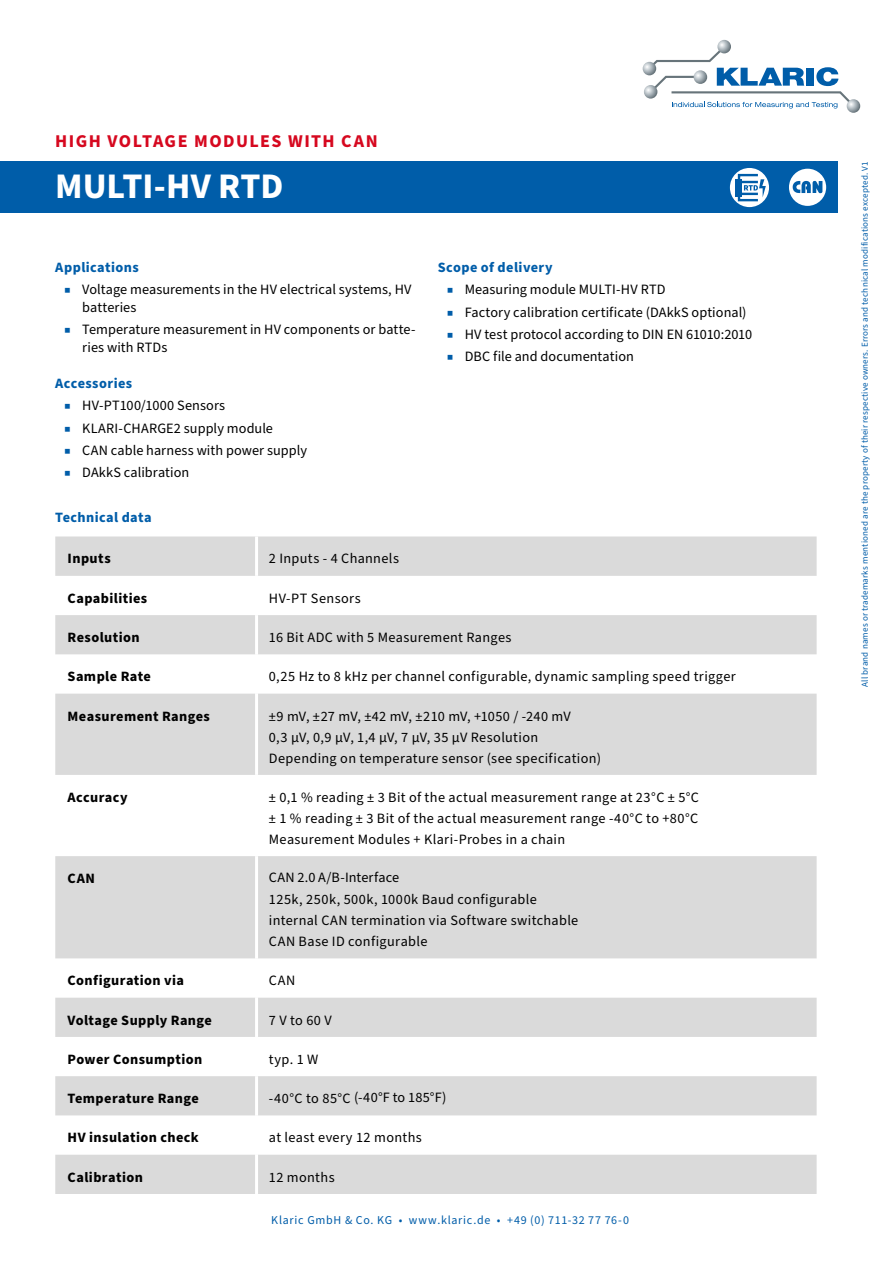
<style>
.page{position:relative;width:893px;height:1263px;background:#fff}
.page>*{position:absolute;margin:0;border:0;box-sizing:border-box;transform-origin:0 0}
.t1{font:700 36px "Source Sans Pro";letter-spacing:-.005em;color:#fff}
.t2{font:700 18px "Source Sans Pro";letter-spacing:.08em;color:#d6081f}
.t3{font:14.25px/21px "Source Sans Pro";letter-spacing:.02em;color:#000}
.t4{font:700 14.25px "Source Sans Pro";letter-spacing:.03em;color:#000}
.t5{font:700 14.25px "Source Sans Pro";letter-spacing:.03em;color:#005da9}
.t6{font:14.25px "Source Sans Pro";color:#000}
.t7{font:12px "Source Sans Pro";letter-spacing:.06em;color:#005da9}
.t8{font:9px "Source Sans Pro";letter-spacing:.02em;color:#005da9}
.s1{font-size:11.25px;color:#005da9}
</style>
<div class="page">
<svg style="left:717px;top:40px;width:14px;height:13px"></svg>
<svg style="left:847px;top:99px;width:13px;height:14px"></svg>
<svg style="left:643px;top:44px;width:214px;height:65px"></svg>
<div style="left:0;top:162px;width:838px;height:51px;background:#005da9"></div>
<svg style="left:55px;top:536px;width:762px;height:658px;fill:#dadada"></svg>
<hr style="left:255px;top:536px;width:3px;height:40px;background:#fff">
<hr style="left:255px;top:576px;width:3px;height:39px;background:#fff">
<hr style="left:255px;top:615px;width:3px;height:39px;background:#fff">
<hr style="left:255px;top:654px;width:3px;height:40px;background:#fff">
<hr style="left:255px;top:694px;width:3px;height:81px;background:#fff">
<hr style="left:255px;top:775px;width:3px;height:81px;background:#fff">
<hr style="left:255px;top:856px;width:3px;height:102px;background:#fff">
<hr style="left:255px;top:958px;width:3px;height:40px;background:#fff">
<hr style="left:255px;top:998px;width:3px;height:39px;background:#fff">
<hr style="left:255px;top:1037px;width:3px;height:39px;background:#fff">
<hr style="left:255px;top:1076px;width:3px;height:39px;background:#fff">
<hr style="left:255px;top:1115px;width:3px;height:40px;background:#fff">
<hr style="left:255px;top:1155px;width:3px;height:39px;background:#fff">
<svg style="left:789px;top:168px;width:38px;height:38px"></svg>
<svg style="left:728px;top:166px;width:43px;height:43px"></svg>
<div style="left:726px;top:164px;width:47px;height:47px;border:4px solid #005da9;border-radius:50%"></div>
<div style="left:735px;top:179px;width:7px;height:17px;background:#005da9"></div>
<svg style="left:736px;top:173px;width:30px;height:30px"></svg>
<p class="t2" style="left:55px;top:128px;width:324px">HIGH VOLTAGE MODULES WITH CAN</p>
<h1 class="t1" style="left:55px;top:162px;width:229px">MULTI-HV RTD</h1>
<p class="t5" style="left:55px;top:257px;width:85px">Applications</p>
<p class="t3" style="left:82px;top:281px;width:331px;line-height:18px;text-indent:-18px"><span class="s1">■</span> Voltage measurements in the HV electrical systems, HV batteries</p>
<p class="t3" style="left:82px;top:321px;width:335px;line-height:18px;text-indent:-18px"><span class="s1">■</span> Temperature measurement in HV components or batte&shy;ries with RTDs</p>
<p class="t5" style="left:55px;top:374px;width:78px">Accessories</p>
<p class="t3" style="left:64px;top:395px;width:162px"><span class="s1">■</span> HV-PT100/1000 Sensors</p>
<p class="t3" style="left:64px;top:418px;width:210px"><span class="s1">■</span> KLARI-CHARGE2 supply module</p>
<p class="t3" style="left:64px;top:440px;width:244px"><span class="s1">■</span> CAN cable harness with power supply</p>
<p class="t3" style="left:64px;top:462px;width:127px"><span class="s1">■</span> DAkkS calibration</p>
<p class="t5" style="left:438px;top:258px;width:116px">Scope of delivery</p>
<p class="t3" style="left:447px;top:280px;width:220px"><span class="s1">■</span> Measuring module MULTI-HV RTD</p>
<p class="t3" style="left:447px;top:302px;width:301px"><span class="s1">■</span> Factory calibration certificate (DAkkS optional)</p>
<p class="t6" style="left:447px;top:325px;width:307px"><span class="s1">■</span> HV test protocol according to DIN EN 61010:2010</p>
<p class="t3" style="left:447px;top:346px;width:189px"><span class="s1">■</span> DBC file and documentation</p>
<p class="t5" style="left:55px;top:508px;width:98px">Technical data</p>
<p class="t4" style="left:68px;top:549px;width:45px">Inputs</p>
<p class="t3" style="left:269px;top:549px;width:132px">2 Inputs - 4 Channels</p>
<p class="t4" style="left:68px;top:588px;width:81px">Capabilities</p>
<p class="t3" style="left:269px;top:588px;width:93px">HV-PT Sensors</p>
<p class="t4" style="left:68px;top:628px;width:74px">Resolution</p>
<p class="t3" style="left:269px;top:627px;width:244px">16 Bit ADC with 5 Measurement Ranges</p>
<p class="t4" style="left:68px;top:667px;width:85px">Sample Rate</p>
<p class="t3" style="left:269px;top:666px;width:468px">0,25 Hz to 8 kHz per channel configurable, dynamic sampling speed trigger</p>
<p class="t4" style="left:68px;top:706px;width:144px">Measurement Ranges</p>
<p class="t3" style="left:269px;top:706px;width:334px">±9 mV, ±27 mV, ±42 mV, ±210 mV, +1050 / -240 mV<br>0,3 µV, 0,9 µV, 1,4 µV, 7 µV, 35 µV Resolution<br>Depending on temperature sensor (see specification)</p>
<p class="t4" style="left:68px;top:787px;width:62px">Accuracy</p>
<p class="t3" style="left:269px;top:787px;width:432px;text-align:justify">± 0,1 % reading ± 3 Bit of the actual measurement range at 23°C ± 5°C ± 1 % reading ± 3 Bit of the actual measurement range -40°C to +80°C Measurement Modules + Klari-Probes in a chain</p>
<p class="t4" style="left:68px;top:869px;width:29px">CAN</p>
<p class="t3" style="left:269px;top:866px;width:269px;line-height:22.5px">CAN 2.0 A/B-Interface<br>125k, 250k, 500k, 1000k Baud configurable</p>
<p class="t3" style="left:269px;top:910px;width:311px">internal CAN termination via Software switchable<br>CAN Base ID configurable</p>
<p class="t4" style="left:68px;top:971px;width:118px">Configuration via</p>
<p class="t3" style="left:269px;top:971px;width:28px">CAN</p>
<p class="t4" style="left:68px;top:1010px;width:146px">Voltage Supply Range</p>
<p class="t3" style="left:269px;top:1010px;width:64px">7 V to 60 V</p>
<p class="t4" style="left:68px;top:1049px;width:136px">Power Consumption</p>
<p class="t3" style="left:269px;top:1049px;width:51px">typ. 1 W</p>
<p class="t4" style="left:68px;top:1089px;width:133px">Temperature Range</p>
<p class="t3" style="left:269px;top:1087px;width:179px">-40°C to 85°C (-40°F to 185°F)</p>
<p class="t4" style="left:68px;top:1128px;width:133px">HV insulation check</p>
<p class="t3" style="left:269px;top:1128px;width:154px">at least every 12 months</p>
<p class="t4" style="left:68px;top:1167px;width:77px">Calibration</p>
<p class="t3" style="left:269px;top:1167px;width:67px">12 months</p>
<p class="t7" style="left:271px;top:1212px;width:359px">Klaric GmbH &amp; Co. KG • www.klaric.de • +49 (0) 711-32 77 76-0</p>
<p class="t8" style="left:859px;top:687px;width:527px;rotate:-90deg">All brand names or trademarks mentioned are the property of their respective owners. Errors and technical modifications excepted. V1</p>
</div>
